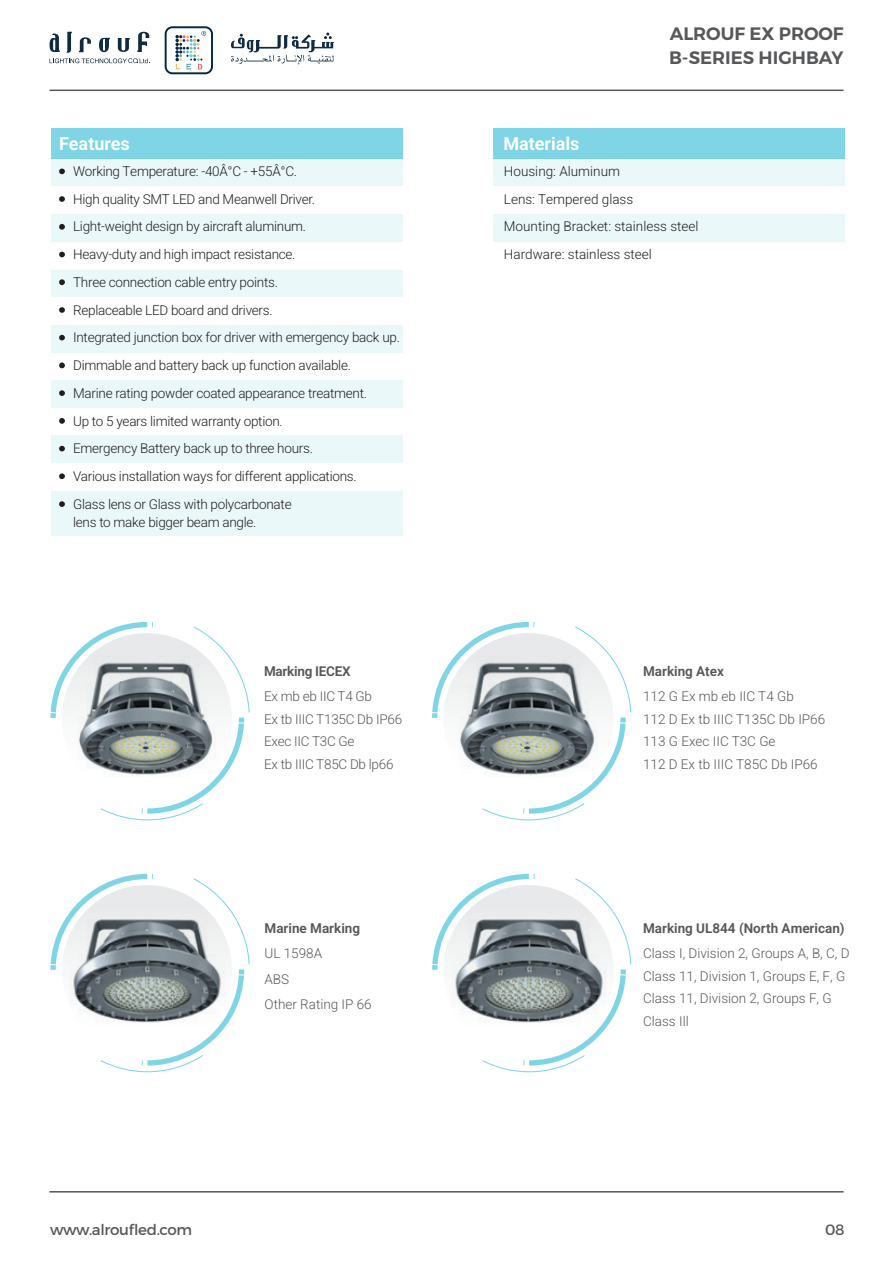
<style>
.page{position:relative;width:893px;height:1263px;background:#fff}
.page>*{position:absolute;margin:0;border:0;box-sizing:border-box;transform-origin:0 0}
.t1{font:600 18px/24px "Montserrat";color:#57585a}
.t2{font:600 18px "Heebo";color:#fff}
.t3{font:15px "Montserrat";letter-spacing:-.02em;color:#57585a}
.t4{font:300 13.5px/27.8px "Heebo";letter-spacing:-.02em;color:#211e1e}
.t5{font:300 13.5px/22.5px "Heebo";color:#57585a}
.t6{font:300 13.5px/27.8px "Heebo";color:#211e1e}
.t7{font:300 13.5px/22.5px "Heebo";letter-spacing:-.02em;color:#57585a}
.t8{font:600 13.5px "Heebo";color:#57585a}
.t9{font:600 13.5px "Heebo";letter-spacing:-.02em;color:#57585a}
</style>
<div class="page">
<hr style="left:49px;top:1191px;width:794px;height:1px;background:#57585a">
<svg style="left:165px;top:26px;width:48px;height:48px"></svg>
<svg style="left:231px;top:33px;width:103px;height:32px"></svg>
<svg style="left:50px;top:32px;width:100px;height:32px"></svg>
<hr style="left:49px;top:90px;width:794px;height:1px;background:#57585a">
<div style="left:494px;top:128px;width:351px;height:30px;background:#7fd5e5"></div>
<div style="left:494px;top:158px;width:351px;height:28px;background:#eaf8fa"></div>
<div style="left:494px;top:214px;width:351px;height:28px;background:#eaf8fa"></div>
<div style="left:51px;top:128px;width:351px;height:30px;background:#7fd5e5"></div>
<div style="left:51px;top:158px;width:351px;height:28px;background:#eaf8fa"></div>
<div style="left:51px;top:214px;width:351px;height:28px;background:#eaf8fa"></div>
<div style="left:51px;top:270px;width:351px;height:27px;background:#eaf8fa"></div>
<div style="left:51px;top:325px;width:351px;height:28px;background:#eaf8fa"></div>
<div style="left:51px;top:380px;width:351px;height:28px;background:#eaf8fa"></div>
<div style="left:51px;top:436px;width:351px;height:27px;background:#eaf8fa"></div>
<div style="left:51px;top:491px;width:351px;height:45px;background:#eaf8fa"></div>
<svg style="left:59px;top:169px;width:6px;height:5px"></svg>
<svg style="left:59px;top:196px;width:6px;height:6px"></svg>
<svg style="left:59px;top:224px;width:6px;height:6px"></svg>
<svg style="left:59px;top:252px;width:6px;height:5px"></svg>
<svg style="left:59px;top:279px;width:6px;height:6px"></svg>
<svg style="left:59px;top:307px;width:6px;height:6px"></svg>
<svg style="left:59px;top:335px;width:6px;height:5px"></svg>
<svg style="left:59px;top:362px;width:6px;height:6px"></svg>
<svg style="left:59px;top:390px;width:6px;height:6px"></svg>
<svg style="left:59px;top:418px;width:6px;height:6px"></svg>
<svg style="left:59px;top:446px;width:6px;height:5px"></svg>
<svg style="left:59px;top:473px;width:6px;height:6px"></svg>
<svg style="left:59px;top:501px;width:6px;height:6px"></svg>
<svg style="left:50px;top:622px;width:200px;height:198px"></svg>
<img style="left:62px;top:639px;width:170px;height:163px">
<svg style="left:432px;top:622px;width:199px;height:198px"></svg>
<img style="left:444px;top:639px;width:169px;height:163px">
<svg style="left:50px;top:874px;width:200px;height:198px"></svg>
<svg style="left:62px;top:885px;width:170px;height:170px"></svg>
<img style="left:62px;top:894px;width:170px;height:151px">
<svg style="left:432px;top:874px;width:199px;height:198px"></svg>
<svg style="left:444px;top:885px;width:170px;height:170px"></svg>
<img style="left:444px;top:894px;width:170px;height:151px">
<h1 class="t1" style="left:669px;top:22px;width:176px">ALROUF EX PROOF<br>B-SERIES HIGHBAY</h1>
<h1 class="t2" style="left:59px;top:131px;width:72px">Features</h1>
<h1 class="t2" style="left:503px;top:131px;width:78px">Materials</h1>
<p class="t4" style="left:73px;top:157px;width:328px">Working Temperature: -40Â°C - +55Â°C.<br>High quality SMT LED and Meanwell Driver.<br>Light-weight design by aircraft aluminum.<br>Heavy-duty and high impact resistance.<br>Three connection cable entry points.<br>Replaceable LED board and drivers.<br>Integrated junction box for driver with emergency back up.<br>Dimmable and battery back up function available.<br>Marine rating powder coated appearance treatment.<br>Up to 5 years limited warranty option.<br>Emergency Battery back up to three hours.<br>Various installation ways for different applications.<br>Glass lens or Glass with polycarbonate</p>
<p class="t4" style="left:73px;top:508px;width:185px">lens to make bigger beam angle.</p>
<p class="t6" style="left:504px;top:157px;width:196px">Housing: Aluminum<br>Lens: Tempered glass<br>Mounting Bracket: stainless steel<br>Hardware: stainless steel</p>
<p class="t9" style="left:264px;top:661px;width:88px">Marking IECEX</p>
<p class="t7" style="left:264px;top:685px;width:140px">Ex mb eb IIC T4 Gb<br>Ex tb IIIC T135C Db IP66<br>Exec IIC T3C Ge<br>Ex tb IIIC T85C Db lp66</p>
<p class="t8" style="left:265px;top:918px;width:97px">Marine Marking</p>
<p class="t5" style="left:265px;top:940px;width:109px;line-height:25.5px">UL 1598A<br>ABS<br>Other Rating IP 66</p>
<p class="t8" style="left:643px;top:661px;width:82px">Marking Atex</p>
<p class="t5" style="left:643px;top:685px;width:184px">112 G Ex mb eb IIC T4 Gb<br>112 D Ex tb IIIC T135C Db IP66<br>113 G Exec IIC T3C Ge<br>112 D Ex tb IIIC T85C Db IP66</p>
<p class="t8" style="left:643px;top:918px;width:203px">Marking UL844 (North American)</p>
<p class="t5" style="left:643px;top:942px;width:208px">Class I, Division 2, Groups A, B, C, D<br>Class 11, Division 1, Groups E, F, G<br>Class 11, Division 2, Groups F, G<br>Class Ill</p>
<p class="t3" style="left:50px;top:1220px;width:144px">www.alroufled.com</p>
<p class="t3" style="left:825px;top:1220px;width:21px">08</p>
</div>
